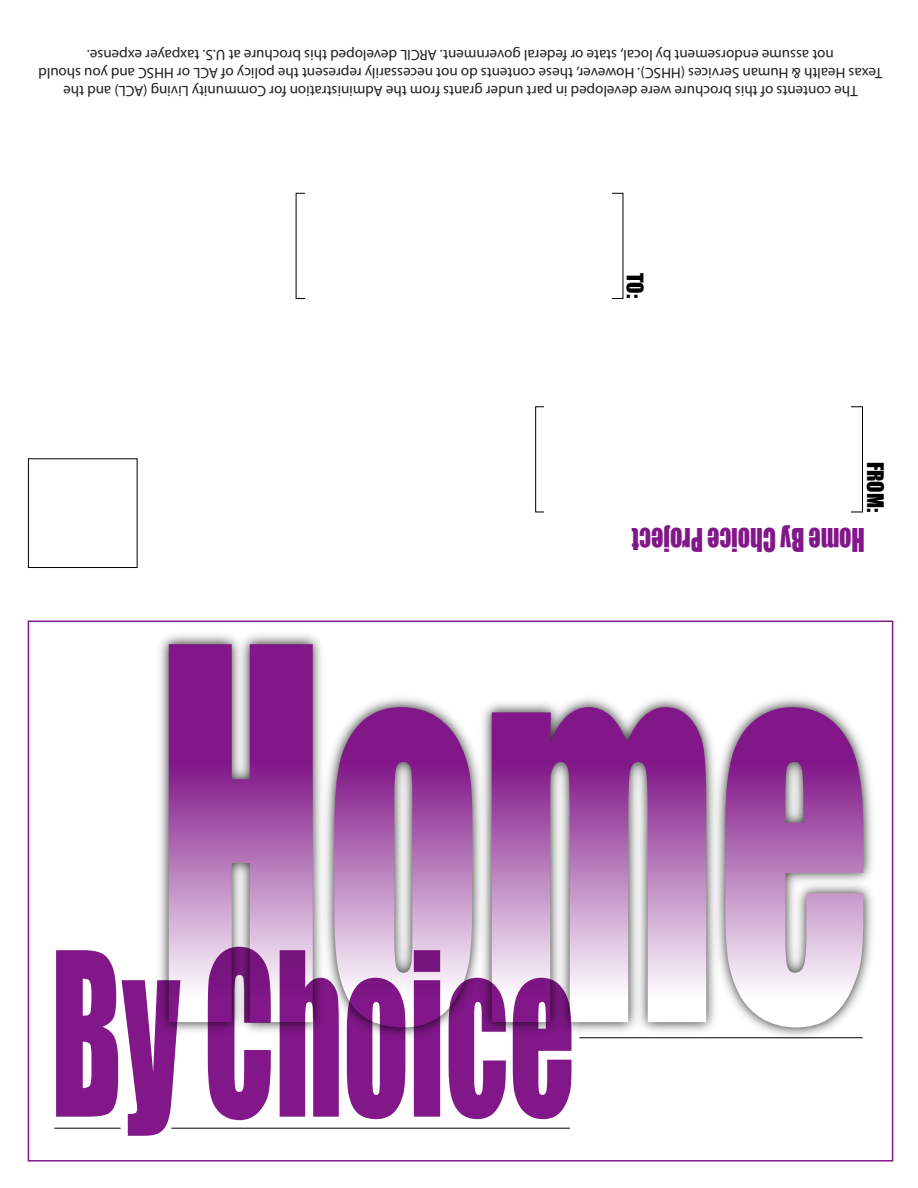
<style>
.page{position:relative;width:918px;height:1188px;background:#fff}
.page>*{position:absolute;margin:0;border:0;box-sizing:border-box;transform-origin:0 0}
.t1{font:210.6px "Impact";color:#811788;scale:.62 1}
.t2{font:30px "Impact";color:#811788;scale:.8 1}
.t3{font:21px "Impact";color:#000}
.t4{font:15px/18px "Myriad Pro";color:#231f20;text-align:center}
</style>
<div class="page">
<img style="left:159px;top:634px;width:714px;height:405px">
<svg style="left:169px;top:644px;width:144px;height:378px;background:#b175b5"></svg>
<svg style="left:334px;top:707px;width:138px;height:320px;background:#be90c1"></svg>
<svg style="left:492px;top:707px;width:214px;height:315px;background:#bc8bbf"></svg>
<svg style="left:725px;top:707px;width:138px;height:320px"></svg>
<hr style="left:579px;top:1037px;width:284px;height:1px;background:#000">
<hr style="left:54px;top:1128px;width:67px;height:1px;background:#000">
<hr style="left:171px;top:1128px;width:399px;height:1px;background:#000">
<div style="left:28px;top:458px;width:110px;height:110px;border:1px solid #000"></div>
<p class="t4" style="left:883px;top:100px;width:846px;rotate:-180deg">The contents of this brochure were developed in part under grants from the Administration for Community Living (ACL) and the<br>Texas Health &amp; Human Services (HHSC). However, these contents do not necessarily represent the policy of ACL or HHSC and you should not assume endorsement by local, state or federal government. ARCIL developed this brochure at U.S. taxpayer expense.</p>
<h3 class="t3" style="left:651px;top:273px;width:27px;rotate:90deg">TO:</h3>
<h3 class="t3" style="left:892px;top:462px;width:52px;rotate:90deg">FROM:</h3>
<h2 class="t2" style="left:865px;top:564px;width:293px;rotate:-180deg">Home By Choice Project</h2>
<h1 class="t1" style="left:51px;top:871px;width:847px">By Choice</h1>
</div>
